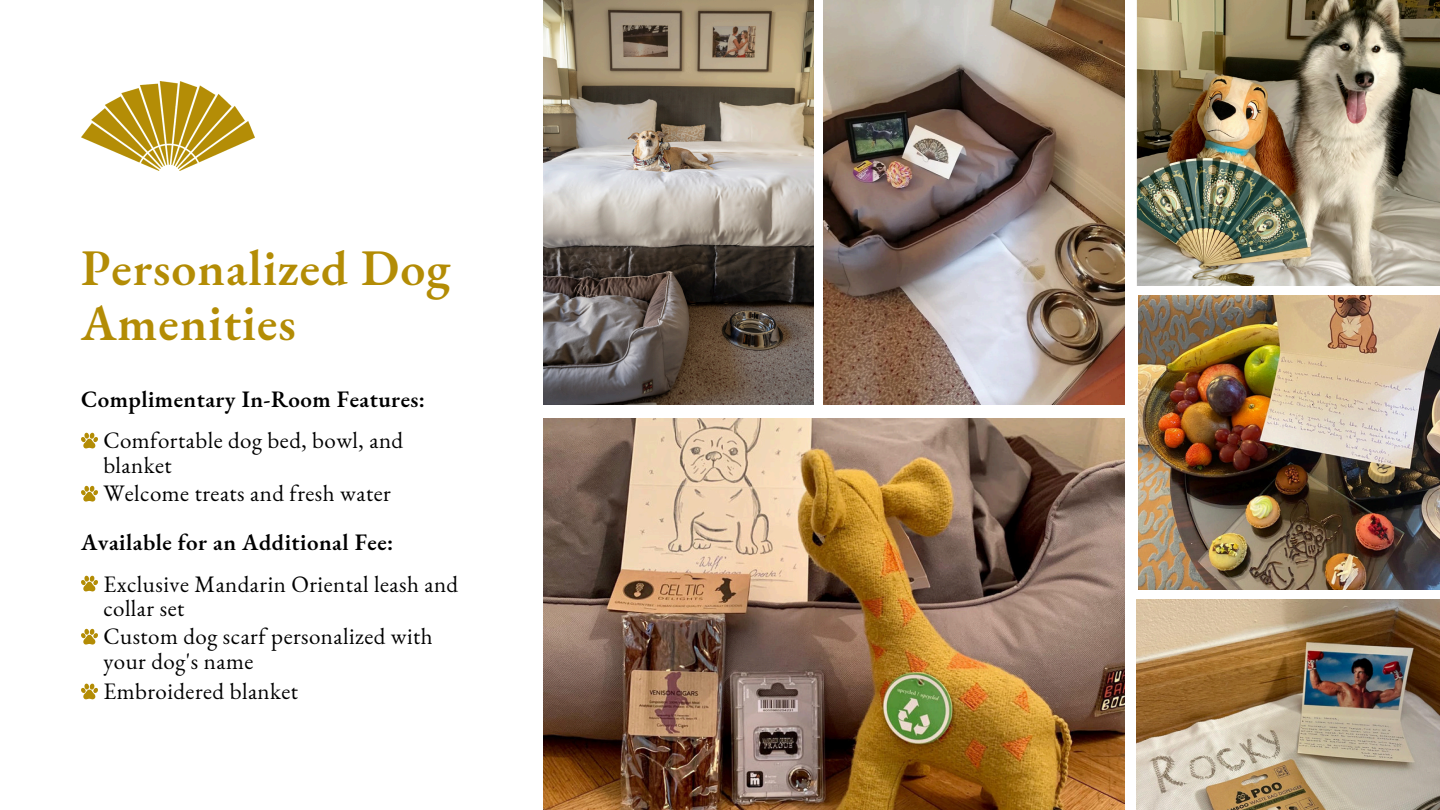
<style>
.page{position:relative;width:1440px;height:810px;background:#fff}
.page>*{position:absolute;margin:0;border:0;box-sizing:border-box;transform-origin:0 0}
.t1{font:600 50px/54.8px "EB Garamond";letter-spacing:.02em;color:#b38c05}
.t2{font:23px/24.8px "EB Garamond";letter-spacing:.02em;color:#000}
.t3{font:600 23px "EB Garamond";letter-spacing:.02em;color:#000}
</style>
<div class="page">
<img style="left:81px;top:81px;width:173px;height:90px">
<img style="left:543px;top:0;width:270px;height:405px">
<img style="left:1136px;top:0;width:304px;height:286px">
<img style="left:824px;top:0;width:301px;height:405px">
<img style="left:543px;top:418px;width:582px;height:392px">
<img style="left:1139px;top:295px;width:301px;height:294px">
<img style="left:1136px;top:599px;width:304px;height:211px">
<svg style="left:81px;top:433px;width:17px;height:15px"></svg>
<svg style="left:81px;top:486px;width:17px;height:16px"></svg>
<svg style="left:81px;top:576px;width:17px;height:15px"></svg>
<svg style="left:81px;top:629px;width:17px;height:16px"></svg>
<svg style="left:81px;top:684px;width:17px;height:15px"></svg>
<p class="t1" style="left:81px;top:240px;width:371px">Personalized Dog<br>Amenities</p>
<p class="t3" style="left:81px;top:383px;width:346px">Complimentary In-Room Features:</p>
<h2 class="t2" style="left:103px;top:428px;width:301px">Comfortable dog bed, bowl, and blanket</h2>
<p class="t2" style="left:103px;top:480px;width:289px">Welcome treats and fresh water</p>
<p class="t3" style="left:81px;top:527px;width:314px">Available for an Additional Fee:</p>
<p class="t2" style="left:103px;top:571px;width:356px">Exclusive Mandarin Oriental leash and collar set</p>
<p class="t2" style="left:103px;top:624px;width:331px">Custom dog scarf personalized with your dog's name</p>
<p class="t2" style="left:103px;top:678px;width:196px">Embroidered blanket</p>
</div>
